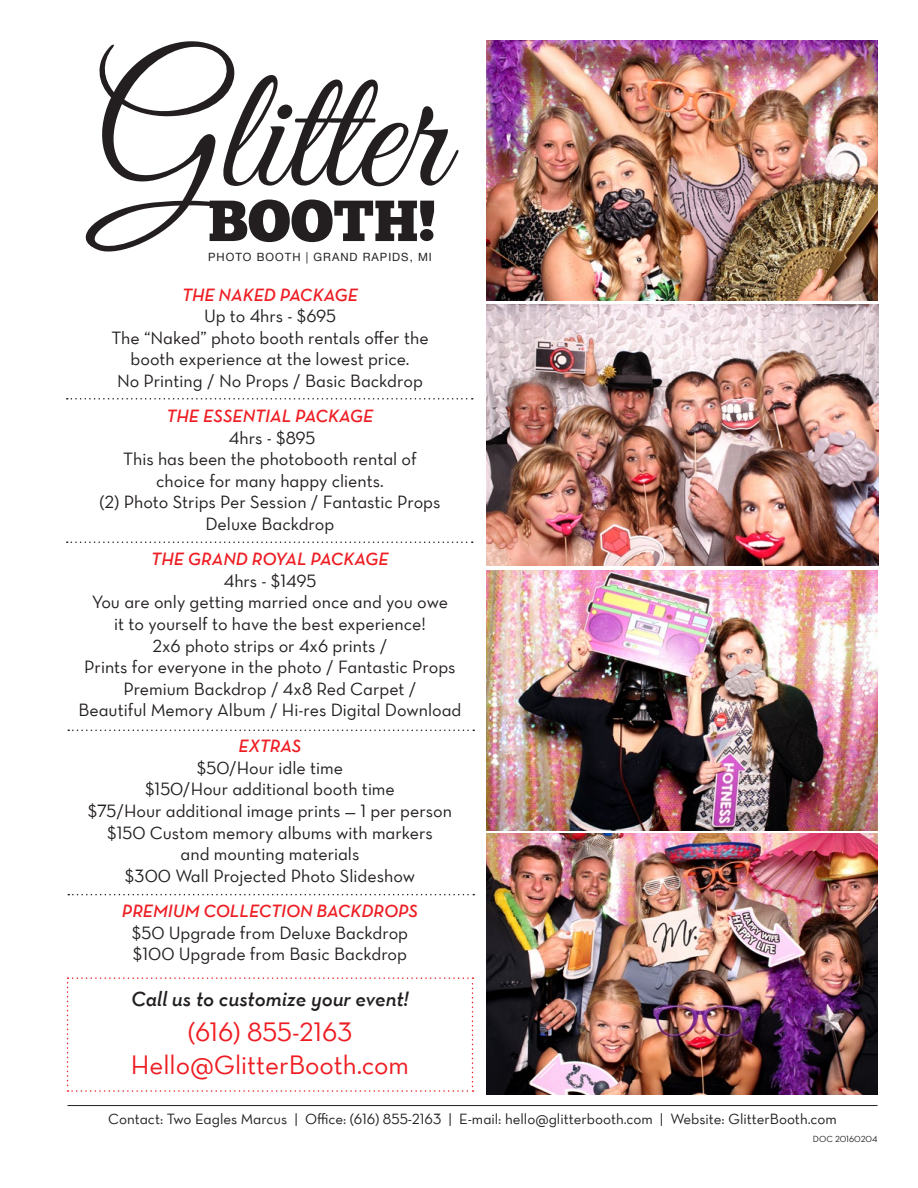
<style>
.page{position:relative;width:918px;height:1188px;background:#fff}
.page>*{position:absolute;margin:0;border:0;box-sizing:border-box;transform-origin:0 0}
.t1{font:176.55px "Great Vibes";color:#231f20}
.t2{font:57.75px "Chunk Five";color:#231f20}
.t3{font:27px "Neutra Text Book Alt";color:#ee1d23}
.t4{font:italic 600 21px "Neutra Text";color:#231f20}
.t5{font:18px/21.6px "Neutra Text Book Alt";color:#231f20;text-align:center}
.t6{font:15px "Neutra Text Book Alt";color:#231f20}
.t7{font:11.4px "Helvetica Neue";letter-spacing:.09em;color:#231f20}
.t8{font:9px "Neutra Text Book Alt";color:#231f20}
.s1{font-family:"Neutra Text";font-weight:600;font-style:italic;color:#ee1d23}
</style>
<div class="page">
<hr style="left:68px;top:1105px;width:810px;height:1px;background:#231f20">
<img style="left:487px;top:304px;width:391px;height:261px">
<img style="left:486px;top:570px;width:392px;height:260px">
<img style="left:486px;top:40px;width:392px;height:260px">
<img style="left:486px;top:834px;width:392px;height:261px">
<svg style="left:67px;top:398px;width:406px;height:2px"></svg>
<svg style="left:67px;top:541px;width:406px;height:2px"></svg>
<svg style="left:68px;top:730px;width:406px;height:1px"></svg>
<svg style="left:68px;top:894px;width:406px;height:1px"></svg>
<svg style="left:67px;top:977px;width:406px;height:115px"></svg>
<p class="t1" style="left:94px;top:36px;width:353px">Glitter</p>
<p class="t2" style="left:208px;top:186px;width:230px">BOOTH!</p>
<p class="t7" style="left:208px;top:249px;width:225px">PHOTO BOOTH | GRAND RAPIDS, MI</p>
<p class="t5" style="left:111px;top:283px;width:319px"><span class="s1">THE NAKED PACKAGE<br></span>Up to 4hrs - $695<br>The “Naked” photo booth rentals offer the booth experience at the lowest price.<br>No Printing / No Props / Basic Backdrop</p>
<p class="t5" style="left:99px;top:405px;width:343px"><span class="s1">THE ESSENTIAL PACKAGE<br></span>4hrs - $895<br>This has been the photobooth rental of choice for many happy clients.<br>(2) Photo Strips Per Session / Fantastic Props<br>Deluxe Backdrop</p>
<p class="t5" style="left:78px;top:548px;width:385px"><span class="s1">THE GRAND ROYAL PACKAGE<br></span>4hrs - $1495<br>You are only getting married once and you owe<br>it to yourself to have the best experience!<br>2x6 photo strips or 4x6 prints /<br>Prints for everyone in the photo / Fantastic Props Premium Backdrop / 4x8 Red Carpet /<br>Beautiful Memory Album / Hi-res Digital Download</p>
<p class="t5" style="left:88px;top:735px;width:366px"><span class="s1">EXTRAS<br></span>$50/Hour idle time<br>$150/Hour additional booth time<br>$75/Hour additional image prints — 1 per person $150 Custom memory albums with markers<br>and mounting materials<br>$300 Wall Projected Photo Slideshow</p>
<p class="t5" style="left:122px;top:900px;width:298px"><span class="s1">PREMIUM COLLECTION BACKDROPS </span>$50 Upgrade from Deluxe Backdrop $100 Upgrade from Basic Backdrop</p>
<p class="t4" style="left:131px;top:986px;width:279px">Call us to customize your event!</p>
<p class="t3" style="left:188px;top:1016px;width:166px">(616) 855-2163</p>
<p class="t3" style="left:131px;top:1048px;width:280px">Hello@GlitterBooth.com</p>
<p class="t6" style="left:108px;top:1110px;width:730px">Contact: Two Eagles Marcus | Office: (616) 855-2163 | E-mail: hello@glitterbooth.com | Website: GlitterBooth.com</p>
<p class="t8" style="left:813px;top:1134px;width:66px">DOC 20160204</p>
</div>
